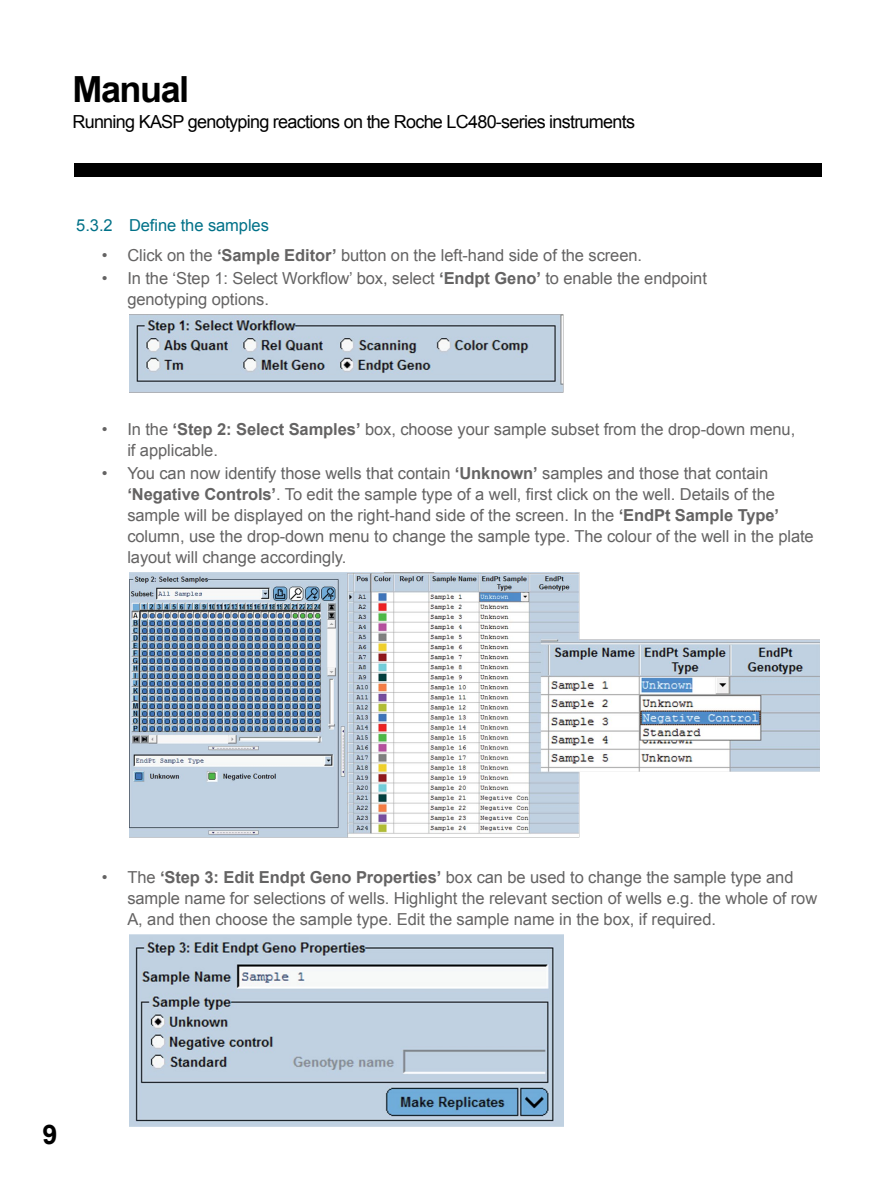
<style>
.page{position:relative;width:893px;height:1187px;background:#fff}
.page>*{position:absolute;margin:0;border:0;box-sizing:border-box;transform-origin:0 0}
.t1{font:700 36px "Arial";letter-spacing:-.04em;color:#000}
.t2{font:700 27px "Arial";color:#000}
.t3{font:18px "Arial";letter-spacing:-.04em;color:#000}
.t4{font:16.5px/21px "Arial";letter-spacing:-.005em;color:#646363}
.t5{font:16.5px "Arial";letter-spacing:-.005em;color:#007188}
.s1{font-weight:700}
</style>
<div class="page">
<img style="left:130px;top:314px;width:433px;height:78px">
<img style="left:129px;top:572px;width:691px;height:265px">
<img style="left:129px;top:934px;width:434px;height:191px">
<div style="left:74px;top:163px;width:747px;height:13px;background:#000"></div>
<h1 class="t1" style="left:72px;top:65px;width:118px">Manual</h1>
<p class="t3" style="left:72px;top:110px;width:564px">Running KASP genotyping reactions on the Roche LC480-series instruments</p>
<p class="t5" style="left:76px;top:214px;width:194px">5.3.2 Define the samples</p>
<p class="t4" style="left:102px;top:244px;width:542px">• Click on the <span class="s1">‘Sample Editor’</span> button on the left-hand side of the screen.</p>
<p class="t4" style="left:127px;top:268px;width:581px;text-indent:-26px">• In the ‘Step 1: Select Workflow’ box, select <span class="s1">‘Endpt Geno’</span> to enable the endpoint genotyping options.</p>
<p class="t4" style="left:127px;top:419px;width:669px;text-indent:-26px">• In the <span class="s1">‘Step 2: Select Samples’</span> box, choose your sample subset from the drop-down menu, if applicable.</p>
<p class="t4" style="left:127px;top:463px;width:688px;text-indent:-26px">• You can now identify those wells that contain <span class="s1">‘Unknown’</span> samples and those that contain <span class="s1">‘Negative Controls’</span>. To edit the sample type of a well, first click on the well. Details of the sample will be displayed on the right-hand side of the screen. In the <span class="s1">‘EndPt Sample Type’ </span>column, use the drop-down menu to change the sample type. The colour of the well in the plate layout will change accordingly.</p>
<p class="t4" style="left:127px;top:866px;width:691px;text-indent:-26px">• The <span class="s1">‘Step 3: Edit Endpt Geno Properties’</span> box can be used to change the sample type and sample name for selections of wells. Highlight the relevant section of wells e.g. the whole of row<br>A, and then choose the sample type. Edit the sample name in the box, if required.</p>
<h2 class="t2" style="left:43px;top:1116px;width:17px">9</h2>
</div>
